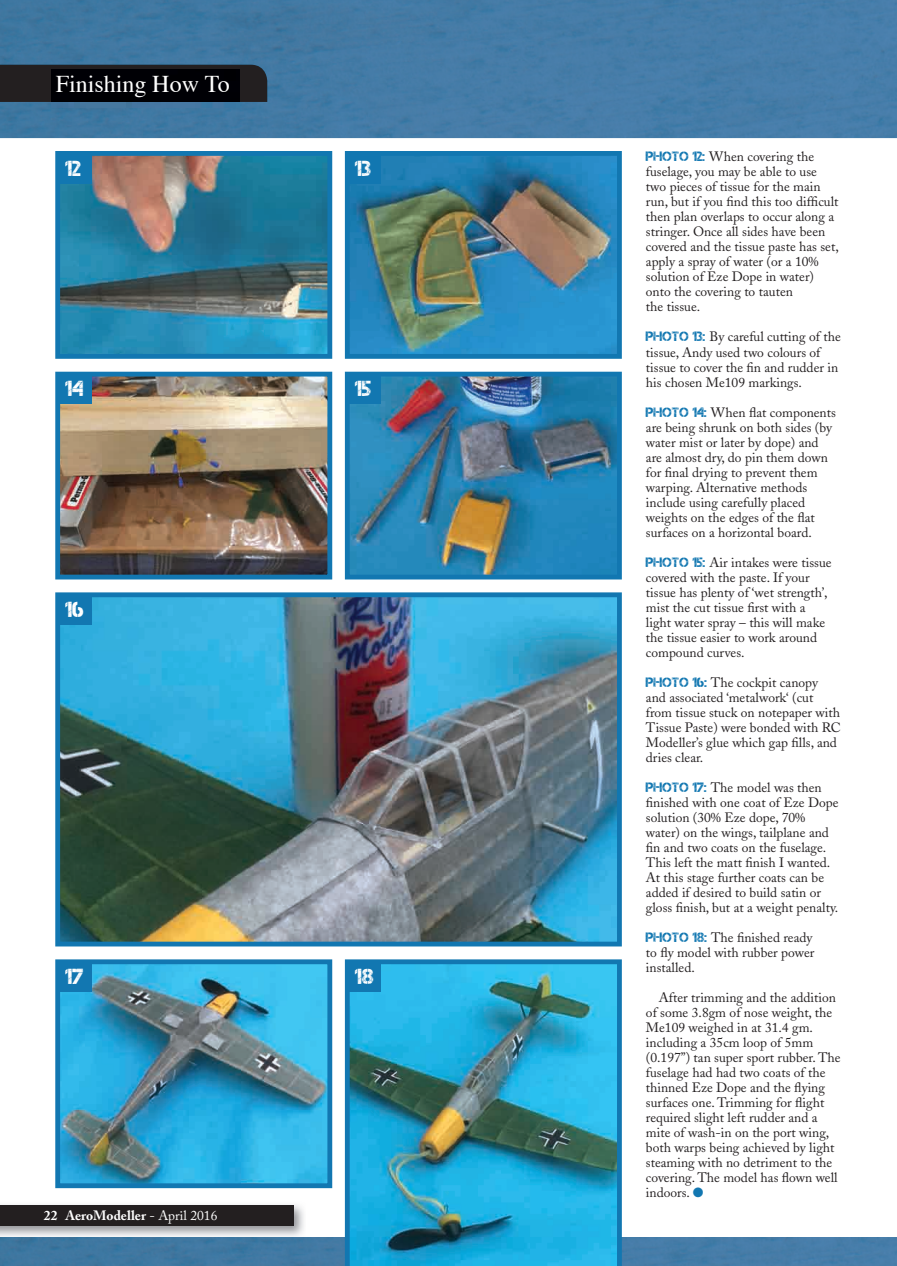
<style>
.page{position:relative;width:897px;height:1266px;background:#fff}
.page>*{position:absolute;margin:0;border:0;box-sizing:border-box;transform-origin:0 0}
.t1{font:24px "Times";color:#fff}
.t2{font:21.75px "Captureit";color:#fff}
.t3{font:13.5px/15px "Adobe Caslon";color:#231f20}
.t4{font:700 13.5px "Adobe Caslon Pro";color:#fff}
.s1{font-weight:400}
.s2{font-family:"Captureit";color:#1277b1}
.s3{color:#1277b1}
</style>
<div class="page">
<img style="left:0;top:0;width:897px;height:138px">
<img style="left:0;top:1204px;width:304px;height:33px">
<div style="left:0;top:1205px;width:293px;height:20px;background:#231f20"></div>
<div style="left:0;top:65px;width:267px;height:37px;background:#231f20"></div>
<img style="left:51px;top:69px;width:188px;height:38px">
<img style="left:0;top:1237px;width:897px;height:28px">
<img style="left:61px;top:157px;width:265px;height:196px">
<div style="left:55px;top:151px;width:277px;height:208px;border:5px solid #1277b1"></div>
<div style="left:59px;top:154px;width:32px;height:29px;background:#1277b1"></div>
<img style="left:351px;top:157px;width:265px;height:196px">
<div style="left:345px;top:151px;width:277px;height:208px;border:5px solid #1277b1"></div>
<div style="left:348px;top:154px;width:33px;height:29px;background:#1277b1"></div>
<img style="left:61px;top:378px;width:265px;height:195px">
<div style="left:55px;top:372px;width:277px;height:207px;border:5px solid #1277b1"></div>
<div style="left:59px;top:375px;width:32px;height:29px;background:#1277b1"></div>
<img style="left:351px;top:378px;width:265px;height:195px">
<div style="left:345px;top:372px;width:277px;height:207px;border:5px solid #1277b1"></div>
<div style="left:348px;top:375px;width:33px;height:29px;background:#1277b1"></div>
<img style="left:61px;top:598px;width:555px;height:342px">
<div style="left:55px;top:592px;width:567px;height:354px;border:5px solid #1277b1"></div>
<div style="left:59px;top:595px;width:32px;height:29px;background:#1277b1"></div>
<img style="left:61px;top:965px;width:265px;height:217px">
<div style="left:55px;top:959px;width:277px;height:229px;border:5px solid #1277b1"></div>
<div style="left:59px;top:962px;width:32px;height:29px;background:#1277b1"></div>
<img style="left:345px;top:959px;width:277px;height:306px">
<div style="left:348px;top:962px;width:33px;height:29px;background:#1277b1"></div>
<svg style="left:893px;top:1263px;width:4px;height:3px"></svg>
<h1 class="t1" style="left:56px;top:61px;width:175px">Finishing How To</h1>
<h2 class="t2" style="left:65px;top:156px;width:17px">12</h2>
<h2 class="t2" style="left:355px;top:156px;width:18px">13</h2>
<h2 class="t2" style="left:65px;top:377px;width:20px">14</h2>
<h2 class="t2" style="left:355px;top:377px;width:18px">15</h2>
<h2 class="t2" style="left:65px;top:597px;width:20px">16</h2>
<h2 class="t2" style="left:65px;top:964px;width:20px">17</h2>
<h2 class="t2" style="left:355px;top:964px;width:20px">18</h2>
<p class="t4" style="left:44px;top:1207px;width:175px">22 AeroModeller <span class="s1">- April 2016</span></p>
<p class="t3" style="left:646px;top:149px;width:194px"><span class="s2">PHOTO 12:</span> When covering the fuselage, you may be able to use two pieces of tissue for the main run, but if you find this too difficult then plan overlaps to occur along a stringer. Once all sides have been covered and the tissue paste has set, apply a spray of water (or a 10% solution of Eze Dope in water) onto the covering to tauten<br>the tissue.</p>
<p class="t3" style="left:646px;top:329px;width:196px"><span class="s2">PHOTO 13:</span> By careful cutting of the tissue, Andy used two colours of tissue to cover the fin and rudder in his chosen Me109 markings.</p>
<p class="t3" style="left:646px;top:404px;width:191px"><span class="s2">PHOTO 14:</span> When flat components are being shrunk on both sides (by water mist or later by dope) and are almost dry, do pin them down for final drying to prevent them warping. Alternative methods include using carefully placed weights on the edges of the flat surfaces on a horizontal board.</p>
<p class="t3" style="left:646px;top:554px;width:187px"><span class="s2">PHOTO 15:</span> Air intakes were tissue covered with the paste. If your tissue has plenty of ‘wet strength’, mist the cut tissue first with a light water spray – this will make the tissue easier to work around compound curves.</p>
<p class="t3" style="left:646px;top:674px;width:196px"><span class="s2">PHOTO 16:</span> The cockpit canopy and associated ‘metalwork‘ (cut from tissue stuck on notepaper with<br>Tissue Paste) were bonded with RC<br>Modeller’s glue which gap fills, and dries clear.</p>
<p class="t3" style="left:646px;top:779px;width:194px"><span class="s2">PHOTO 17:</span> The model was then finished with one coat of Eze Dope solution (30% Eze dope, 70% water) on the wings, tailplane and fin and two coats on the fuselage.<br>This left the matt finish I wanted.<br>At this stage further coats can be added if desired to build satin or gloss finish, but at a weight penalty.</p>
<p class="t3" style="left:646px;top:929px;width:170px"><span class="s2">PHOTO 18:</span> The finished ready to fly model with rubber power installed.</p>
<p class="t3" style="left:646px;top:989px;width:196px;text-indent:13px">After trimming and the addition of some 3.8gm of nose weight, the<br>Me109 weighed in at 31.4 gm. including a 35cm loop of 5mm (0.197”) tan super sport rubber. The fuselage had had two coats of the thinned Eze Dope and the flying surfaces one. Trimming for flight required slight left rudder and a mite of wash-in on the port wing, both warps being achieved by light steaming with no detriment to the covering. The model has flown well indoors. <span class="s3">●</span></p>
</div>
